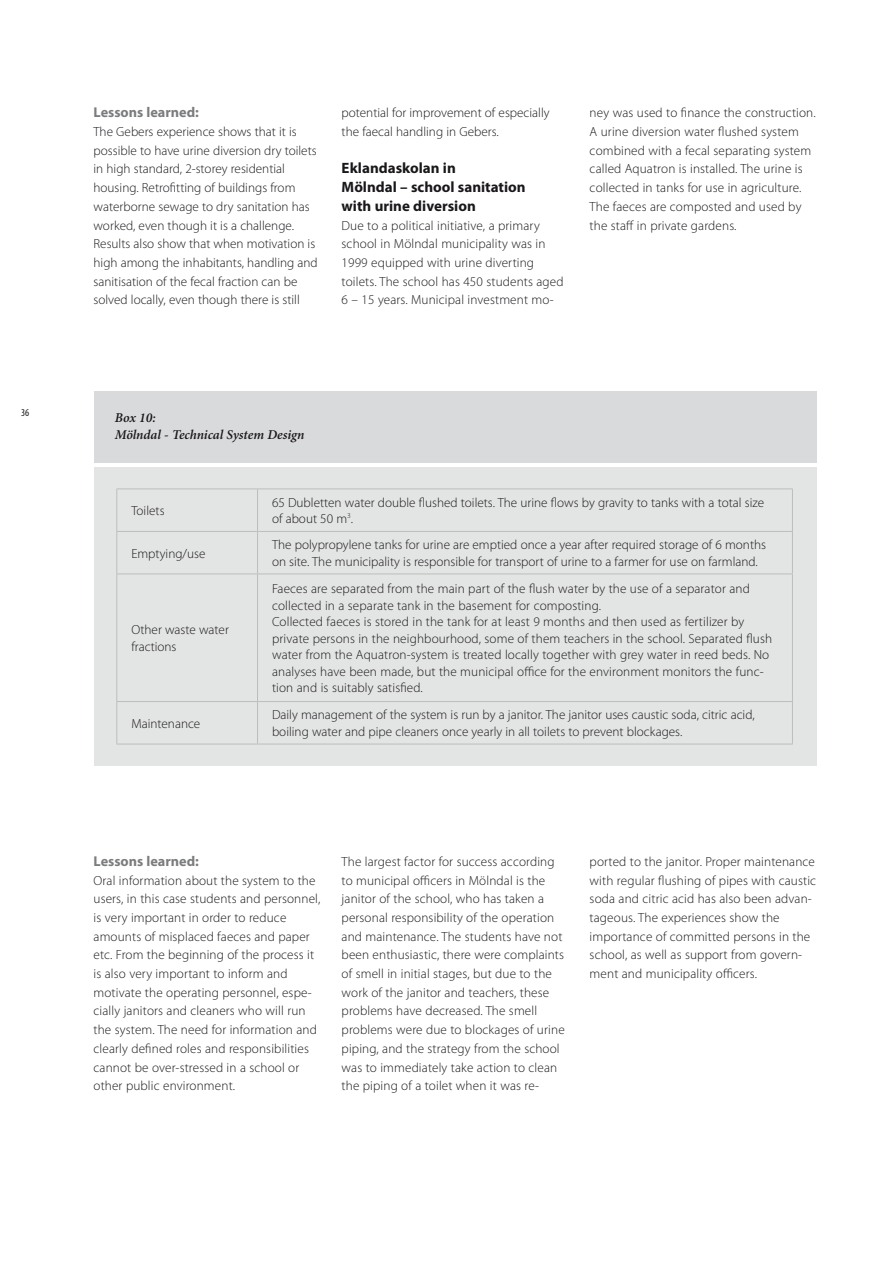
<style>
.page{position:relative;width:893px;height:1263px;background:#fff}
.page>*{position:absolute;margin:0;border:0;box-sizing:border-box;transform-origin:0 0}
.t1{font:700 15px/18.8px "Myriad Pro";color:#1a171b}
.t2{font:700 14.25px "Myriad Pro";color:#7b7c7e}
.t3{font:italic 600 13.5px/16.8px "Minion Pro";letter-spacing:-.01em;color:#1a171b}
.t4{font:300 13.2px/18.8px "Myriad Pro";letter-spacing:.01em;color:#1a171b}
.t5{font:condensed 10.5px "Myriad Pro";color:#1a171b}
</style>
<div class="page">
<div style="left:94px;top:467px;width:722px;height:298px;background:#e3e4e4"></div>
<hr style="left:116px;top:488px;width:142px;height:1px;background:#bcbdbe">
<hr style="left:116px;top:489px;width:1px;height:42px;background:#bcbdbe">
<hr style="left:258px;top:488px;width:535px;height:1px;background:#bcbdbe">
<hr style="left:257px;top:489px;width:1px;height:42px;background:#bcbdbe">
<hr style="left:792px;top:489px;width:1px;height:42px;background:#bcbdbe">
<hr style="left:116px;top:531px;width:142px;height:1px;background:#bcbdbe">
<hr style="left:116px;top:532px;width:1px;height:42px;background:#bcbdbe">
<hr style="left:258px;top:531px;width:535px;height:1px;background:#bcbdbe">
<hr style="left:257px;top:532px;width:1px;height:42px;background:#bcbdbe">
<hr style="left:792px;top:532px;width:1px;height:42px;background:#bcbdbe">
<hr style="left:116px;top:574px;width:142px;height:1px;background:#bcbdbe">
<hr style="left:116px;top:574px;width:1px;height:127px;background:#bcbdbe">
<hr style="left:258px;top:574px;width:535px;height:1px;background:#bcbdbe">
<hr style="left:257px;top:574px;width:1px;height:127px;background:#bcbdbe">
<hr style="left:792px;top:574px;width:1px;height:127px;background:#bcbdbe">
<hr style="left:116px;top:701px;width:142px;height:1px;background:#bcbdbe">
<hr style="left:116px;top:702px;width:1px;height:42px;background:#bcbdbe">
<hr style="left:258px;top:701px;width:535px;height:1px;background:#bcbdbe">
<hr style="left:257px;top:702px;width:1px;height:42px;background:#bcbdbe">
<hr style="left:792px;top:702px;width:1px;height:42px;background:#bcbdbe">
<hr style="left:116px;top:744px;width:142px;height:1px;background:#bcbdbe">
<hr style="left:258px;top:744px;width:535px;height:1px;background:#bcbdbe">
<div style="left:94px;top:391px;width:722px;height:71px;background:#d9dadb"></div>
<p class="t5" style="left:21px;top:406px;width:10px">36</p>
<p class="t2" style="left:94px;top:103px;width:107px">Lessons learned:</p>
<p class="t4" style="left:94px;top:122px;width:226px">The Gebers experience shows that it is possible to have urine diversion dry toilets in high standard, 2-storey residential housing. Retrofitting of buildings from waterborne sewage to dry sanitation has worked, even though it is a challenge.<br>Results also show that when motivation is high among the inhabitants, handling and sanitisation of the fecal fraction can be solved locally, even though there is still</p>
<p class="t4" style="left:342px;top:103px;width:210px">potential for improvement of especially the faecal handling in Gebers.</p>
<p class="t1" style="left:342px;top:159px;width:186px">Eklandaskolan in<br>Mölndal – school sanitation with urine diversion</p>
<p class="t4" style="left:342px;top:216px;width:223px">Due to a political initiative, a primary school in Mölndal municipality was in 1999 equipped with urine diverting toilets. The school has 450 students aged 6 – 15 years. Municipal investment mo-</p>
<p class="t4" style="left:590px;top:103px;width:228px">ney was used to finance the construction.<br>A urine diversion water flushed system combined with a fecal separating system called Aquatron is installed. The urine is collected in tanks for use in agriculture.<br>The faeces are composted and used by the staff in private gardens.</p>
<p class="t3" style="left:115px;top:410px;width:191px">Box 10:<br>Mölndal - Technical System Design</p>
<p class="t4" style="left:131px;top:501px;width:35px">Toilets</p>
<p class="t4" style="left:272px;top:494px;width:494px;line-height:16.5px">65 Dubletten water double flushed toilets. The urine flows by gravity to tanks with a total size of about 50 m<sup>3</sup>.</p>
<p class="t4" style="left:131px;top:544px;width:76px">Emptying/use</p>
<p class="t4" style="left:272px;top:537px;width:496px;line-height:16.5px">The polypropylene tanks for urine are emptied once a year after required storage of 6 months on site. The municipality is responsible for transport of urine to a farmer for use on farmland.</p>
<p class="t4" style="left:131px;top:622px;width:99px;line-height:16.5px">Other waste water fractions</p>
<p class="t4" style="left:272px;top:580px;width:502px;line-height:16.5px">Faeces are separated from the main part of the flush water by the use of a separator and collected in a separate tank in the basement for composting.<br>Collected faeces is stored in the tank for at least 9 months and then used as fertilizer by private persons in the neighbourhood, some of them teachers in the school. Separated flush water from the Aquatron-system is treated locally together with grey water in reed beds. No analyses have been made, but the municipal office for the environment monitors the func&shy;tion and is suitably satisfied.</p>
<p class="t4" style="left:131px;top:714px;width:71px">Maintenance</p>
<p class="t4" style="left:272px;top:707px;width:484px;line-height:16.5px">Daily management of the system is run by a janitor. The janitor uses caustic soda, citric acid, boiling water and pipe cleaners once yearly in all toilets to prevent blockages.</p>
<p class="t2" style="left:94px;top:852px;width:107px">Lessons learned:</p>
<p class="t4" style="left:94px;top:871px;width:228px">Oral information about the system to the users, in this case students and personnel, is very important in order to reduce amounts of misplaced faeces and paper etc. From the beginning of the process it is also very important to inform and motivate the operating personnel, espe&shy;cially janitors and cleaners who will run the system. The need for information and clearly defined roles and responsibilities cannot be over-stressed in a school or other public environment.</p>
<p class="t4" style="left:342px;top:852px;width:225px">The largest factor for success according to municipal officers in Mölndal is the janitor of the school, who has taken a personal responsibility of the operation and maintenance. The students have not been enthusiastic, there were complaints of smell in initial stages, but due to the work of the janitor and teachers, these problems have decreased. The smell problems were due to blockages of urine piping, and the strategy from the school was to immediately take action to clean the piping of a toilet when it was re-</p>
<p class="t4" style="left:590px;top:852px;width:228px">ported to the janitor. Proper maintenance with regular flushing of pipes with caustic soda and citric acid has also been advan&shy;tageous. The experiences show the importance of committed persons in the school, as well as support from govern&shy;ment and municipality officers.</p>
</div>
